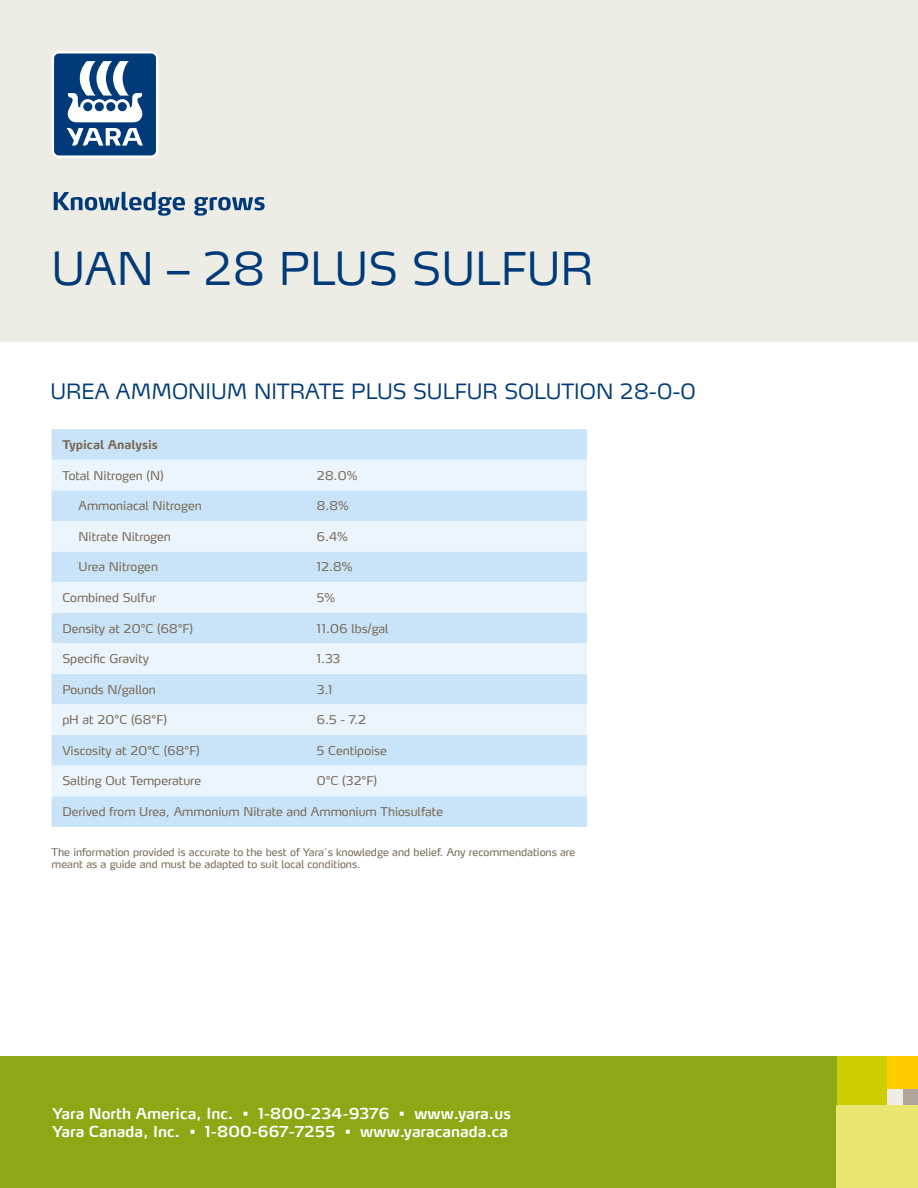
<style>
.page{position:relative;width:918px;height:1188px;background:#fff}
.page>*{position:absolute;margin:0;border:0;box-sizing:border-box;transform-origin:0 0}
.t1{font:300 45px "Yara Max LF";color:#003a78}
.t2{font:300 21px "Yara Max LF";color:#003a78}
.t3{font:600 15px/18px "Yara Max LF";color:#fff}
.t4{font:12px "Yara Max LF";color:#796956}
.t5{font:700 12px "Yara Max LF";color:#796956}
.t6{font:10.5px/12.6px "Yara Max LF";color:#796956}
</style>
<div class="page">
<div style="left:0;top:0;width:918px;height:341px;background:#edece5"></div>
<svg style="left:52px;top:51px;width:106px;height:107px;background:#597ea6"></svg>
<svg style="left:54px;top:192px;width:211px;height:24px"></svg>
<div style="left:52px;top:429px;width:535px;height:398px;background:#c9e4f9"></div>
<svg style="left:52px;top:460px;width:535px;height:336px;background:#dbedfb"></svg>
<div style="left:0;top:1056px;width:918px;height:132px;background:#8ba915"></div>
<div style="left:903px;top:1089px;width:15px;height:17px;background:#b0a59b"></div>
<div style="left:886px;top:1089px;width:17px;height:17px;background:#edece5"></div>
<div style="left:886px;top:1056px;width:32px;height:33px;background:#fc0"></div>
<div style="left:837px;top:1056px;width:49px;height:50px;background:#cdce00"></div>
<div style="left:837px;top:1106px;width:81px;height:82px;background:#ebe671"></div>
<h1 class="t1" style="left:52px;top:241px;width:543px">UAN – 28 PLUS SULFUR</h1>
<h2 class="t2" style="left:51px;top:378px;width:647px">UREA AMMONIUM NITRATE PLUS SULFUR SOLUTION 28-0-0</h2>
<p class="t5" style="left:62px;top:437px;width:97px">Typical Analysis</p>
<p class="t4" style="left:62px;top:468px;width:103px">Total Nitrogen (N)</p>
<p class="t4" style="left:317px;top:468px;width:42px">28.0%</p>
<p class="t4" style="left:79px;top:498px;width:125px">Ammoniacal Nitrogen</p>
<p class="t4" style="left:317px;top:498px;width:33px">8.8%</p>
<p class="t4" style="left:79px;top:529px;width:94px">Nitrate Nitrogen</p>
<p class="t4" style="left:317px;top:529px;width:32px">6.4%</p>
<p class="t4" style="left:79px;top:559px;width:81px">Urea Nitrogen</p>
<p class="t4" style="left:317px;top:559px;width:37px">12.8%</p>
<p class="t4" style="left:62px;top:590px;width:96px">Combined Sulfur</p>
<p class="t4" style="left:317px;top:590px;width:19px">5%</p>
<p class="t4" style="left:62px;top:621px;width:132px">Density at 20°C (68°F)</p>
<p class="t4" style="left:317px;top:621px;width:73px">11.06 lbs/gal</p>
<p class="t4" style="left:62px;top:651px;width:88px">Specific Gravity</p>
<p class="t4" style="left:317px;top:651px;width:25px">1.33</p>
<p class="t4" style="left:62px;top:682px;width:95px">Pounds N/gallon</p>
<p class="t4" style="left:317px;top:682px;width:17px">3.1</p>
<p class="t4" style="left:62px;top:712px;width:106px">pH at 20°C (68°F)</p>
<p class="t4" style="left:317px;top:712px;width:51px">6.5 - 7.2</p>
<p class="t4" style="left:62px;top:743px;width:139px">Viscosity at 20°C (68°F)</p>
<p class="t4" style="left:317px;top:743px;width:72px">5 Centipoise</p>
<p class="t4" style="left:62px;top:774px;width:140px">Salting Out Temperature</p>
<p class="t4" style="left:317px;top:774px;width:62px">0°C (32°F)</p>
<p class="t4" style="left:62px;top:804px;width:382px">Derived from Urea, Ammonium Nitrate and Ammonium Thiosulfate</p>
<p class="t6" style="left:52px;top:845px;width:525px">The information provided is accurate to the best of Yara´s knowledge and belief. Any recommendations are meant as a guide and must be adapted to suit local conditions.</p>
<p class="t3" style="left:52px;top:1104px;width:460px">Yara North America, Inc. • 1-800-234-9376 • www.yara.us<br>Yara Canada, Inc. • 1-800-667-7255 • www.yaracanada.ca</p>
</div>
